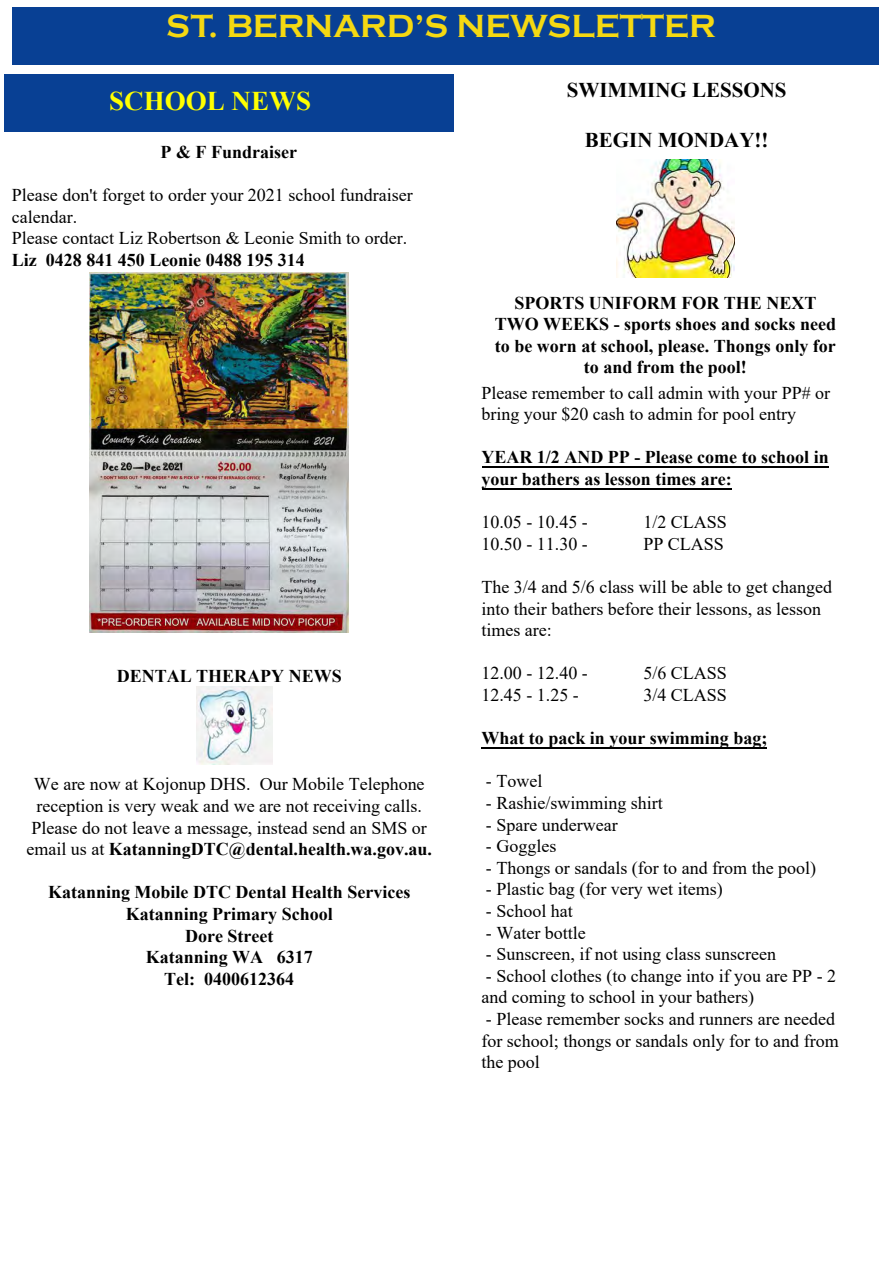
<style>
.page{position:relative;width:894px;height:1263px;background:#fff}
.page>*{position:absolute;margin:0;border:0;box-sizing:border-box;transform-origin:0 0}
.t1{font:700 33px "Copperplate Gothic";color:#f5d912}
.t2{font:700 27px "Times New Roman";color:#ff0}
.t3{font:700 21px "Times New Roman";color:#000}
.t4{font:18px/21.6px "Times New Roman";color:#000}
.t5{font:700 18px/21.6px "Times New Roman";color:#000;text-align:center}
.s1{font-style:inherit}
.s2{font-weight:700}
</style>
<div class="page">
<div style="left:4px;top:74px;width:450px;height:57px;background:#084094"></div>
<div style="left:13px;top:7px;width:866px;height:58px;background:#084094"></div>
<img style="left:89px;top:272px;width:259px;height:361px">
<img style="left:196px;top:686px;width:76px;height:79px">
<img style="left:616px;top:160px;width:118px;height:118px">
<hr style="left:482px;top:488px;width:249px;height:2px;background:#000">
<hr style="left:482px;top:466px;width:346px;height:2px;background:#000">
<hr style="left:481px;top:747px;width:286px;height:2px;background:#000">
<h1 class="t1" style="left:166px;top:7px;width:551px">S<span class="s1">T. BERNARD’S</span> NEWSLETTER</h1>
<h2 class="t2" style="left:109px;top:82px;width:203px">SCHOOL NEWS</h2>
<p class="t5" style="left:161px;top:141px;width:138px">P &amp; F Fundraiser</p>
<p class="t4" style="left:12px;top:184px;width:403px">Please don't forget to order your 2021 school fundraiser calendar.<br>Please contact Liz Robertson &amp; Leonie Smith to order.</p>
<p class="t5" style="left:12px;top:249px;width:294px">Liz 0428 841 450 Leonie 0488 195 314</p>
<p class="t5" style="left:117px;top:665px;width:226px">DENTAL THERAPY NEWS</p>
<p class="t4" style="left:27px;top:773px;width:407px;text-align:center">We are now at Kojonup DHS. Our Mobile Telephone reception is very weak and we are not receiving calls.<br>Please do not leave a message, instead send an SMS or email us at <span class="s2">KatanningDTC@dental.health.wa.gov.au.</span></p>
<p class="t5" style="left:48px;top:881px;width:364px">Katanning Mobile DTC Dental Health Services<br>Katanning Primary School<br>Dore Street<br>Katanning WA 6317<br>Tel: 0400612364</p>
<p class="t3" style="left:567px;top:75px;width:221px">SWIMMING LESSONS</p>
<p class="t3" style="left:585px;top:125px;width:185px">BEGIN MONDAY!!</p>
<p class="t5" style="left:495px;top:291px;width:343px">SPORTS UNIFORM FOR THE NEXT<br>TWO WEEKS - sports shoes and socks need to be worn at school, please. Thongs only for to and from the pool!</p>
<p class="t4" style="left:481px;top:381px;width:350px">Please remember to call admin with your PP# or bring your $20 cash to admin for pool entry</p>
<p class="t5" style="left:481px;top:446px;width:349px;text-align:left">YEAR 1/2 AND PP - Please come to school in your bathers as lesson times are:</p>
<p class="t4" style="left:481px;top:511px;width:108px">10.05 - 10.45 -</p>
<p class="t4" style="left:643px;top:511px;width:85px">1/2 CLASS</p>
<p class="t4" style="left:481px;top:532px;width:108px">10.50 - 11.30 -</p>
<p class="t4" style="left:643px;top:532px;width:82px">PP CLASS</p>
<p class="t4" style="left:481px;top:576px;width:352px">The 3/4 and 5/6 class will be able to get changed into their bathers before their lessons, as lesson times are:</p>
<p class="t4" style="left:481px;top:662px;width:108px">12.00 - 12.40 -</p>
<p class="t4" style="left:643px;top:662px;width:85px">5/6 CLASS</p>
<p class="t4" style="left:481px;top:684px;width:99px">12.45 - 1.25 -</p>
<p class="t4" style="left:643px;top:684px;width:85px">3/4 CLASS</p>
<p class="t5" style="left:481px;top:727px;width:287px">What to pack in your swimming bag;</p>
<p class="t4" style="left:486px;top:770px;width:58px">- Towel</p>
<p class="t4" style="left:486px;top:792px;width:178px">- Rashie/swimming shirt</p>
<p class="t4" style="left:486px;top:813px;width:133px">- Spare underwear</p>
<p class="t4" style="left:486px;top:835px;width:72px">- Goggles</p>
<p class="t4" style="left:486px;top:856px;width:332px">- Thongs or sandals (for to and from the pool)</p>
<p class="t4" style="left:486px;top:878px;width:238px">- Plastic bag (for very wet items)</p>
<p class="t4" style="left:486px;top:900px;width:88px">- School hat</p>
<p class="t4" style="left:486px;top:921px;width:101px">- Water bottle</p>
<p class="t4" style="left:486px;top:943px;width:292px">- Sunscreen, if not using class sunscreen</p>
<p class="t4" style="left:481px;top:964px;width:356px">- School clothes (to change into if you are PP - 2 and coming to school in your bathers)</p>
<p class="t4" style="left:481px;top:1008px;width:359px">- Please remember socks and runners are needed for school; thongs or sandals only for to and from the pool</p>
</div>
